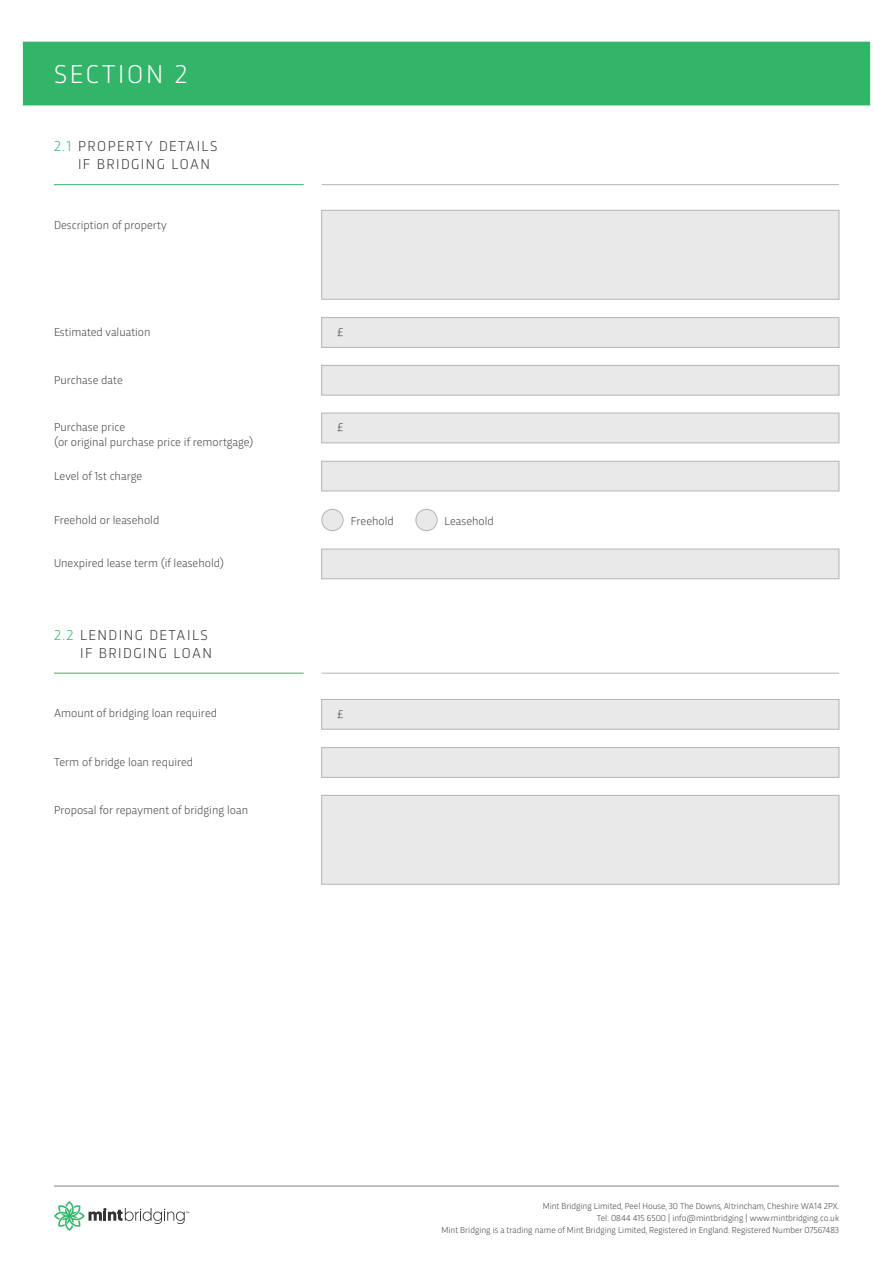
<style>
.page{position:relative;width:893px;height:1263px;background:#fff}
.page>*{position:absolute;margin:0;border:0;box-sizing:border-box;transform-origin:0 0}
.t1{font:300 27px "Trasandina";letter-spacing:.1em;color:#fff}
.t2{font:300 15px/18px "Trasandina";letter-spacing:.1em;color:#323332}
.t3{font:300 12px/15px "Trasandina";color:#413f3e}
.t4{font:300 9px "Trasandina";color:#413f3e}
.s1{color:#33b569}
</style>
<div class="page">
<div style="left:321px;top:795px;width:518px;height:89px;background:#eae9e9;border:1px solid #b6b2b2"></div>
<div style="left:321px;top:210px;width:518px;height:89px;background:#eae9e9;border:1px solid #b6b2b2"></div>
<svg style="left:54px;top:1201px;width:135px;height:30px"></svg>
<hr style="left:54px;top:1186px;width:785px;height:1px;background:#827e7d">
<div style="left:321px;top:317px;width:518px;height:31px;background:#eae9e9;border:1px solid #b6b2b2"></div>
<div style="left:321px;top:747px;width:518px;height:30px;background:#eae9e9;border:1px solid #b6b2b2"></div>
<div style="left:321px;top:699px;width:518px;height:30px;background:#eae9e9;border:1px solid #b6b2b2"></div>
<div style="left:321px;top:365px;width:518px;height:30px;background:#eae9e9;border:1px solid #b6b2b2"></div>
<div style="left:321px;top:413px;width:518px;height:30px;background:#eae9e9;border:1px solid #b6b2b2"></div>
<div style="left:321px;top:461px;width:518px;height:30px;background:#eae9e9;border:1px solid #b6b2b2"></div>
<div style="left:321px;top:549px;width:518px;height:30px;background:#eae9e9;border:1px solid #b6b2b2"></div>
<hr style="left:54px;top:184px;width:250px;height:1px;background:#33b569">
<hr style="left:54px;top:673px;width:250px;height:1px;background:#33b569">
<hr style="left:322px;top:184px;width:517px;height:1px;background:#b6b2b2">
<hr style="left:322px;top:673px;width:517px;height:1px;background:#b6b2b2">
<div style="left:322px;top:509px;width:21px;height:22px;background:#eae9e9;border-radius:50%"></div>
<div style="left:322px;top:509px;width:21px;height:22px;border:1px solid #b6b2b2;border-radius:50%"></div>
<div style="left:416px;top:509px;width:21px;height:22px;background:#eae9e9;border-radius:50%"></div>
<div style="left:416px;top:509px;width:21px;height:22px;border:1px solid #b6b2b2;border-radius:50%"></div>
<div style="left:23px;top:42px;width:847px;height:63px;background:#33b569"></div>
<p class="t1" style="left:54px;top:55px;width:135px">SECTION 2</p>
<p class="t2" style="left:78px;top:136px;width:141px;text-indent:-24px"><span class="s1">2.1</span> PROPERTY DETAILS<br>IF BRIDGING LOAN</p>
<p class="t3" style="left:54px;top:217px;width:114px">Description of property</p>
<p class="t3" style="left:54px;top:323px;width:98px">Estimated valuation</p>
<p class="t3" style="left:54px;top:371px;width:70px">Purchase date</p>
<p class="t3" style="left:54px;top:419px;width:201px">Purchase price<br>(or original purchase price if remortgage)</p>
<p class="t3" style="left:54px;top:467px;width:90px">Level of 1st charge</p>
<p class="t3" style="left:337px;top:323px;width:9px">£</p>
<p class="t3" style="left:337px;top:419px;width:9px">£</p>
<p class="t3" style="left:54px;top:511px;width:107px">Freehold or leasehold</p>
<p class="t3" style="left:351px;top:512px;width:45px">Freehold</p>
<p class="t3" style="left:444px;top:512px;width:51px">Leasehold</p>
<p class="t3" style="left:54px;top:555px;width:172px">Unexpired lease term (if leasehold)</p>
<p class="t2" style="left:54px;top:625px;width:160px;text-align:right"><span class="s1">2.2</span> LENDING DETAILS<br>IF BRIDGING LOAN</p>
<p class="t3" style="left:54px;top:705px;width:165px">Amount of bridging loan required</p>
<p class="t3" style="left:54px;top:753px;width:141px">Term of bridge loan required</p>
<p class="t3" style="left:54px;top:801px;width:196px">Proposal for repayment of bridging loan</p>
<p class="t3" style="left:337px;top:705px;width:9px">£</p>
<p class="t4" style="left:543px;top:1199px;width:298px">Mint Bridging Limited, Peel House, 30 The Downs, Altrincham, Cheshire WA14 2PX.</p>
<p class="t4" style="left:597px;top:1211px;width:244px">Tel: 0844 415 6500 | info@mintbridging | www.mintbridging.co.uk</p>
<p class="t4" style="left:442px;top:1223px;width:399px">Mint Bridging is a trading name of Mint Bridging Limited, Registered in England. Registered Number 07567483</p>
</div>
